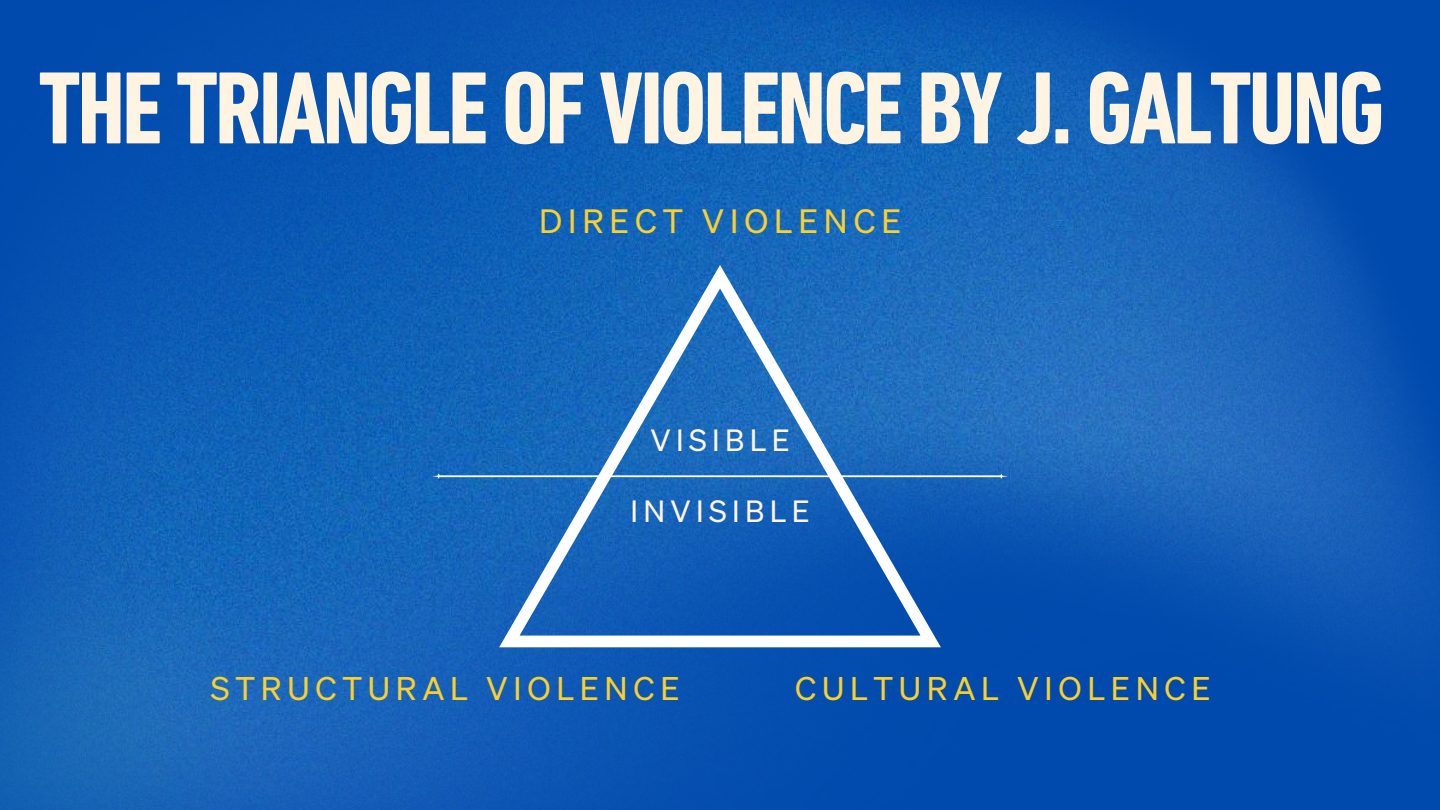
<style>
.page{position:relative;width:1440px;height:810px;background:#fff}
.page>*{position:absolute;margin:0;border:0;box-sizing:border-box;transform-origin:0 0}
.t1{font:700 condensed 104.3px "DIN Next LT Pro";letter-spacing:-.035em;color:#fff4e2}
.t2{font:32.9px "Sohne Buch";letter-spacing:.18em;color:#fad02c}
.t3{font:32px "Sohne Buch";letter-spacing:.18em;color:#fad02c}
.t4{font:30px "Sohne Buch";letter-spacing:.18em;color:#fff4e2}
</style>
<div class="page">
<img style="left:0;top:0;width:1440px;height:810px">
<svg style="left:499px;top:265px;width:442px;height:382px;background:#2970bf"></svg>
<svg style="left:432px;top:473px;width:576px;height:6px"></svg>
<h1 class="t1" style="left:38px;top:65px;width:1348px">THE TRIANGLE OF VIOLENCE BY J. GALTUNG</h1>
<p class="t2" style="left:539px;top:203px;width:363px">DIRECT VIOLENCE</p>
<p class="t4" style="left:650px;top:424px;width:141px">VISIBLE</p>
<p class="t4" style="left:630px;top:495px;width:181px">INVISIBLE</p>
<p class="t3" style="left:211px;top:671px;width:470px">STRUCTURAL VIOLENCE</p>
<p class="t3" style="left:795px;top:671px;width:417px">CULTURAL VIOLENCE</p>
</div>
